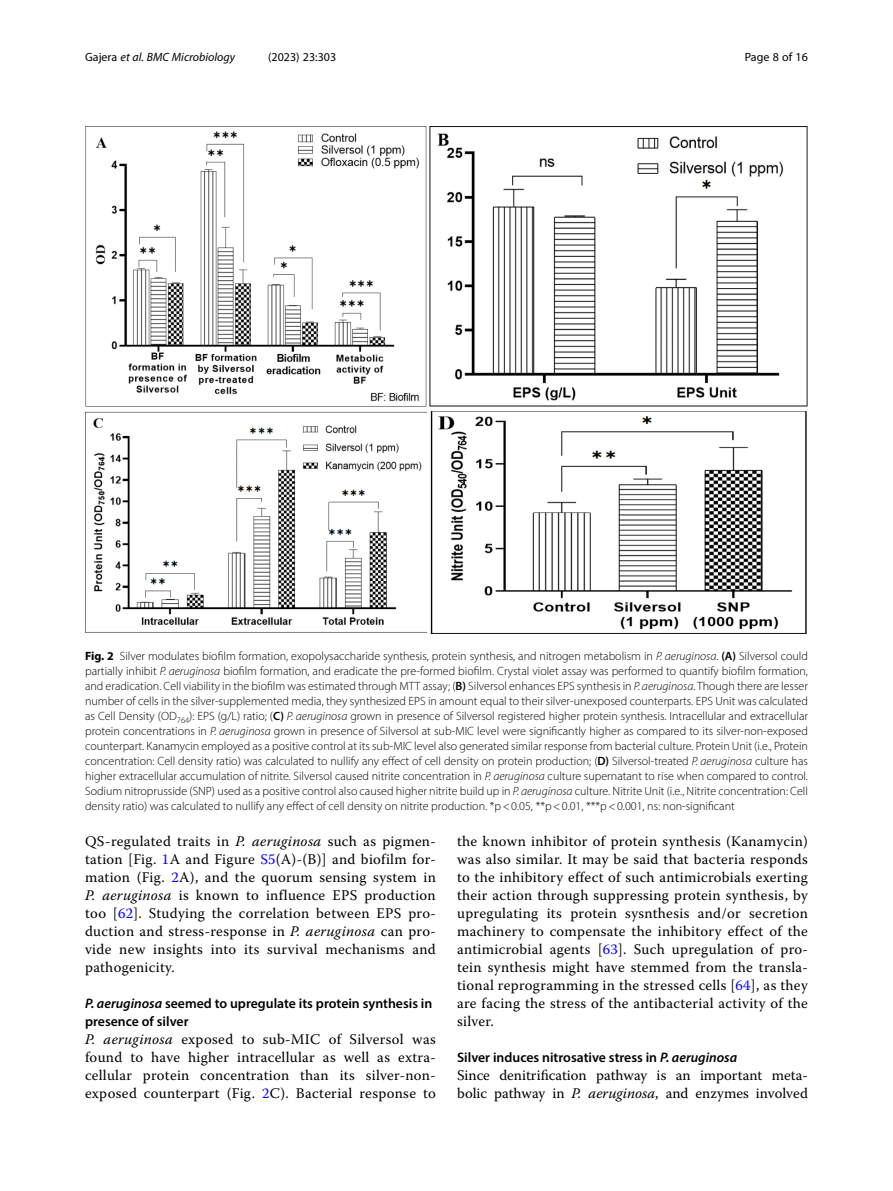
<style>
.page{position:relative;width:893px;height:1191px;background:#fff}
.page>*{position:absolute;margin:0;border:0;box-sizing:border-box;transform-origin:0 0}
.Body_Text{font:14.7px/18px "Warnock Pro";letter-spacing:.015em;color:#000;text-align:justify}
.Body_Text_Indent{font:14.7px/18px "Warnock Pro";letter-spacing:.02em;color:#000;text-align:justify}
.Head_2{font:600 13.8px/18px "Myriad Pro";color:#000}
.Figure_Caption{font:300 12px/15px "Myriad Pro";color:#000;text-align:justify}
.t1{font:italic 12px "Myriad Pro";color:#000}
.t2{font:12px "Myriad Pro";color:#000}
.s1{font-style:normal}
.s2{font-weight:700}
.s3{font-style:italic}
.s4{font-weight:600}
.s5{color:#00f}
</style>
<div class="page">
<img style="left:85px;top:126px;width:723px;height:507px">
<p class="t1" style="left:85px;top:50px;width:152px"><span class="s1">Gajera</span> et al. BMC Microbiology</p>
<p class="t2" style="left:268px;top:50px;width:70px">(2023) 23:303</p>
<p class="t2" style="left:745px;top:50px;width:65px">Page 8 of 16</p>
<p class="Figure_Caption" style="left:85px;top:648px;width:724px"><span class="s2">Fig. 2</span> Silver modulates biofilm formation, exopolysaccharide synthesis, protein synthesis, and nitrogen metabolism in <span class="s3">P. aeruginosa</span>. <span class="s4">(A)</span> Silversol could partially inhibit <span class="s3">P. aeruginosa</span> biofilm formation, and eradicate the pre-formed biofilm. Crystal violet assay was performed to quantify biofilm formation, and eradication. Cell viability in the biofilm was estimated through MTT assay; (<span class="s4">B)</span> Silversol enhances EPS synthesis in <span class="s3">P. aeruginosa</span>. Though there are lesser number of cells in the silver-supplemented media, they synthesized EPS in amount equal to their silver-unexposed counterparts. EPS Unit was calculated as Cell Density (OD<sub>764</sub>): EPS (g/L) ratio; (<span class="s4">C)</span> <span class="s3">P. aeruginosa</span> grown in presence of Silversol registered higher protein synthesis. Intracellular and extracellular protein concentrations in <span class="s3">P. aeruginosa</span> grown in presence of Silversol at sub-MIC level were significantly higher as compared to its silver-non-exposed counterpart. Kanamycin employed as a positive control at its sub-MIC level also generated similar response from bacterial culture. Protein Unit (i.e., Protein concentration: Cell density ratio) was calculated to nullify any effect of cell density on protein production; (<span class="s4">D)</span> Silversol-treated <span class="s3">P. aeruginosa</span> culture has higher extracellular accumulation of nitrite. Silversol caused nitrite concentration in <span class="s3">P. aeruginosa</span> culture supernatant to rise when compared to control.<br>Sodium nitroprusside (SNP) used as a positive control also caused higher nitrite build up in <span class="s3">P. aeruginosa</span> culture. Nitrite Unit (i.e., Nitrite concentration: Cell density ratio) was calculated to nullify any effect of cell density on nitrite production. *p&lt;0.05, **p&lt;0.01, ***p&lt;0.001, ns: non-significant</p>
<p class="Body_Text_Indent" style="left:85px;top:832px;width:352px">QS-regulated traits in <span class="s3">P. aeruginosa</span> such as pigmen&shy;tation [Fig. <span class="s5">1</span>A and Figure <span class="s5">S5</span>(A)-(B)] and biofilm for&shy;mation (Fig. <span class="s5">2</span>A), and the quorum sensing system in <span class="s3">P. aeruginosa</span> is known to influence EPS production too [<span class="s5">62</span>]. Studying the correlation between EPS pro&shy;duction and stress-response in <span class="s3">P. aeruginosa</span> can pro&shy;vide new insights into its survival mechanisms and pathogenicity.</p>
<p class="Head_2" style="left:85px;top:994px;width:349px"><span class="s3">P. aeruginosa</span> seemed to upregulate its protein synthesis in presence of silver</p>
<p class="Body_Text" style="left:85px;top:1030px;width:352px"><span class="s3">P. aeruginosa</span> exposed to sub-MIC of Silversol was found to have higher intracellular as well as extra&shy;cellular protein concentration than its silver-non&shy;exposed counterpart (Fig. <span class="s5">2</span>C). Bacterial response to</p>
<p class="Body_Text" style="left:457px;top:832px;width:352px">the known inhibitor of protein synthesis (Kanamycin) was also similar. It may be said that bacteria responds to the inhibitory effect of such antimicrobials exerting their action through suppressing protein synthesis, by upregulating its protein sysnthesis and/or secretion machinery to compensate the inhibitory effect of the antimicrobial agents [<span class="s5">63</span>]. Such upregulation of pro&shy;tein synthesis might have stemmed from the transla&shy;tional reprogramming in the stressed cells [<span class="s5">64</span>], as they are facing the stress of the antibacterial activity of the silver.</p>
<p class="Head_2" style="left:457px;top:1048px;width:282px">Silver induces nitrosative stress in <span class="s3">P. aeruginosa</span></p>
<p class="Body_Text" style="left:457px;top:1066px;width:352px">Since denitrification pathway is an important meta&shy;bolic pathway in <span class="s3">P. aeruginosa</span>, and enzymes involved</p>
</div>
